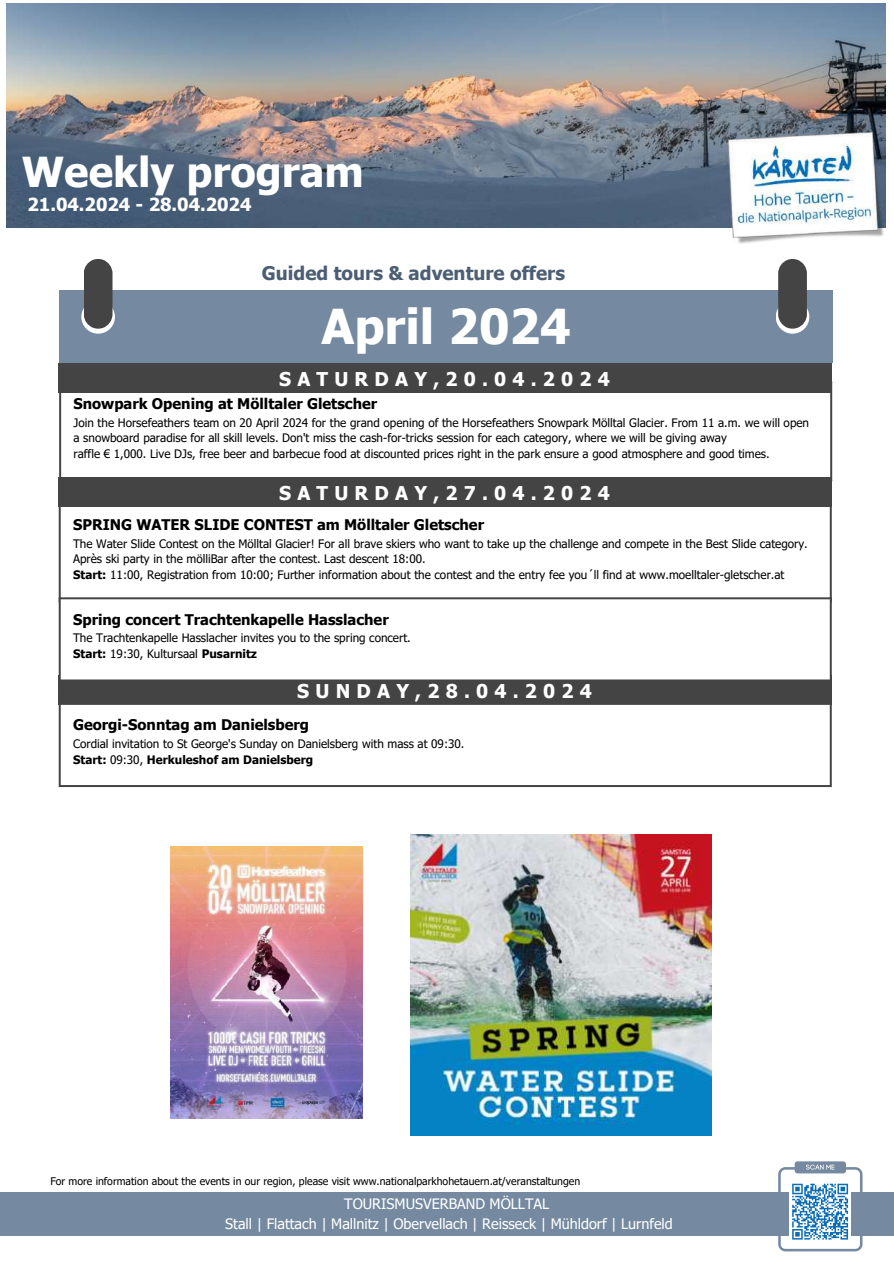
<style>
.page{position:relative;width:894px;height:1264px;background:#fff}
.page>*{position:absolute;margin:0;border:0;box-sizing:border-box;transform-origin:0 0}
.t1{font:700 48px "Tahoma";color:#fff}
.t2{font:700 41.25px "Tahoma";color:#fff}
.t3{font:700 19.05px "Tahoma";letter-spacing:.325em;color:#fff}
.t4{font:700 18.75px "Tahoma";color:#4c5e74}
.t5{font:700 18px "Tahoma";color:#fff}
.t6{font:700 14.7px "Tahoma";color:#000}
.t7{font:14.4px/19.2px "Tahoma";color:#fff;text-align:center}
.t8{font:11.7px/15.6px "Tahoma";color:#000}
.t9{font:10.5px "Tahoma";color:#000}
.s1{font-weight:700}
</style>
<div class="page">
<img style="left:6px;top:4px;width:879px;height:224px">
<img style="left:727px;top:132px;width:157px;height:112px">
<div style="left:0;top:1192px;width:893px;height:43px;background:#758aa0"></div>
<div style="left:794px;top:1161px;width:51px;height:12px;background:#758aa0;border-radius:3px"></div>
<svg style="left:778px;top:1164px;width:84px;height:87px"></svg>
<div style="left:60px;top:291px;width:772px;height:72px;background:#758aa0"></div>
<svg style="left:81px;top:300px;width:34px;height:34px"></svg>
<svg style="left:775px;top:300px;width:34px;height:34px"></svg>
<svg style="left:84px;top:259px;width:28px;height:70px;background:#535354"></svg>
<svg style="left:778px;top:259px;width:28px;height:70px;background:#545454"></svg>
<img style="left:171px;top:847px;width:191px;height:271px">
<hr style="left:59px;top:383px;width:2px;height:96px;background:#444">
<hr style="left:830px;top:383px;width:2px;height:96px;background:#444">
<hr style="left:59px;top:381px;width:773px;height:2px;background:#444">
<hr style="left:59px;top:479px;width:773px;height:2px;background:#444">
<div style="left:59px;top:363px;width:772px;height:29px;background:#444"></div>
<hr style="left:59px;top:505px;width:2px;height:95px;background:#444">
<hr style="left:829px;top:505px;width:2px;height:95px;background:#444">
<div style="left:59px;top:675px;width:772px;height:29px;background:#444"></div>
<div style="left:59px;top:477px;width:772px;height:29px;background:#444"></div>
<div style="left:59px;top:598px;width:771px;height:82px;background:#fff"></div>
<hr style="left:59px;top:599px;width:2px;height:80px;background:#444">
<hr style="left:829px;top:599px;width:2px;height:80px;background:#444">
<hr style="left:59px;top:597px;width:772px;height:2px;background:#444">
<hr style="left:59px;top:679px;width:772px;height:2px;background:#444">
<hr style="left:59px;top:705px;width:2px;height:80px;background:#444">
<hr style="left:829px;top:705px;width:2px;height:80px;background:#444">
<hr style="left:59px;top:703px;width:772px;height:2px;background:#444">
<hr style="left:59px;top:785px;width:772px;height:2px;background:#444">
<img style="left:410px;top:834px;width:301px;height:301px">
<h2 class="t2" style="left:22px;top:145px;width:343px">Weekly program</h2>
<h3 class="t5" style="left:27px;top:193px;width:225px">21.04.2024 - 28.04.2024</h3>
<h3 class="t4" style="left:262px;top:261px;width:304px">Guided tours &amp; adventure offers</h3>
<h1 class="t1" style="left:321px;top:296px;width:251px">April 2024</h1>
<h3 class="t3" style="left:279px;top:367px;width:332px">SATURDAY,20.04.2024</h3>
<p class="t6" style="left:73px;top:394px;width:305px">Snowpark Opening at Mölltaler Gletscher</p>
<p class="t8" style="left:73px;top:414px;width:736px">Join the Horsefeathers team on 20 April 2024 for the grand opening of the Horsefeathers Snowpark Mölltal Glacier. From 11 a.m. we will open a snowboard paradise for all skill levels. Don't miss the cash-for-tricks session for each category, where we will be giving away<br>raffle € 1,000. Live DJs, free beer and barbecue food at discounted prices right in the park ensure a good atmosphere and good times.</p>
<h3 class="t3" style="left:279px;top:480px;width:332px">SATURDAY,27.04.2024</h3>
<p class="t6" style="left:73px;top:515px;width:412px">SPRING WATER SLIDE CONTEST am Mölltaler Gletscher</p>
<p class="t8" style="left:73px;top:535px;width:736px">The Water Slide Contest on the Mölltal Glacier! For all brave skiers who want to take up the challenge and compete in the Best Slide category.<br>Après ski party in the mölliBar after the contest. Last descent 18:00.<br><span class="s1">Start:</span> 11:00, Registration from 10:00; Further information about the contest and the entry fee you´ll find at www.moelltaler-gletscher.at</p>
<p class="t6" style="left:73px;top:610px;width:317px">Spring concert Trachtenkapelle Hasslacher</p>
<p class="t8" style="left:73px;top:630px;width:339px">The Trachtenkapelle Hasslacher invites you to the spring concert.<br><span class="s1">Start:</span> 19:30, Kultursaal <span class="s1">Pusarnitz</span></p>
<h3 class="t3" style="left:297px;top:679px;width:296px">SUNDAY,28.04.2024</h3>
<p class="t6" style="left:73px;top:715px;width:237px">Georgi-Sonntag am Danielsberg</p>
<p class="t8" style="left:73px;top:735px;width:393px">Cordial invitation to St George's Sunday on Danielsberg with mass at 09:30.<br><span class="s1">Start:</span> 09:30, <span class="s1">Herkuleshof am Danielsberg</span></p>
<p class="t9" style="left:50px;top:1174px;width:531px">For more information about the events in our region, please visit www.nationalparkhohetauern.at/veranstaltungen</p>
<p class="t7" style="left:225px;top:1193px;width:449px">TOURISMUSVERBAND MÖLLTAL<br>Stall | Flattach | Mallnitz | Obervellach | Reisseck | Mühldorf | Lurnfeld</p>
</div>
